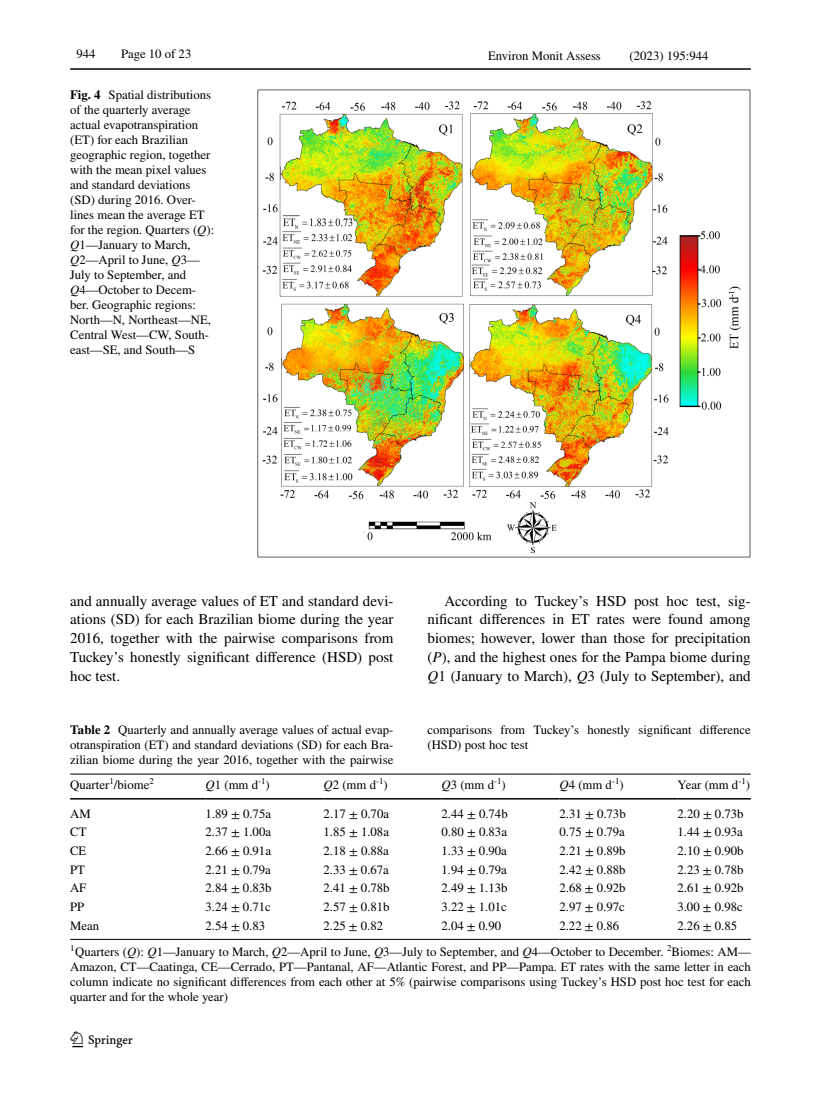
<style>
.page{position:relative;width:821px;height:1106px;background:#fff}
.page>*{position:absolute;margin:0;border:0;box-sizing:border-box;transform-origin:0 0}
.t1{font:22.5px "Springnew Regular 2";color:#000}
.t2{font:15px/18.8px "STIX";color:#000;text-align:justify}
.t3{font:12.75px/15px "STIX";color:#000}
.s1{font-weight:700}
.s2{font-style:italic}
</style>
<div class="page">
<hr style="left:70px;top:68px;width:680px;height:2px;background:#000">
<img style="left:257px;top:89px;width:493px;height:469px">
<hr style="left:70px;top:773px;width:136px;height:1px;background:#000">
<hr style="left:70px;top:798px;width:136px;height:1px;background:#000">
<hr style="left:206px;top:773px;width:117px;height:1px;background:#000">
<hr style="left:206px;top:798px;width:117px;height:1px;background:#000">
<hr style="left:323px;top:773px;width:118px;height:1px;background:#000">
<hr style="left:323px;top:798px;width:118px;height:1px;background:#000">
<hr style="left:441px;top:773px;width:118px;height:1px;background:#000">
<hr style="left:441px;top:798px;width:118px;height:1px;background:#000">
<hr style="left:559px;top:773px;width:118px;height:1px;background:#000">
<hr style="left:559px;top:798px;width:118px;height:1px;background:#000">
<hr style="left:677px;top:773px;width:73px;height:1px;background:#000">
<hr style="left:677px;top:798px;width:73px;height:1px;background:#000">
<hr style="left:70px;top:939px;width:136px;height:1px;background:#000">
<hr style="left:206px;top:939px;width:117px;height:1px;background:#000">
<hr style="left:323px;top:939px;width:118px;height:1px;background:#000">
<hr style="left:441px;top:939px;width:118px;height:1px;background:#000">
<hr style="left:559px;top:939px;width:118px;height:1px;background:#000">
<hr style="left:677px;top:939px;width:73px;height:1px;background:#000">
<p class="t3" style="left:77px;top:47px;width:21px">944</p>
<p class="t3" style="left:121px;top:47px;width:72px">Page 10 of 23</p>
<p class="t3" style="left:70px;top:88px;width:146px"><span class="s1">Fig. 4</span> Spatial distributions of the quarterly average actual evapotranspiration (ET) for each Brazilian geographic region, together with the mean pixel values and standard deviations (SD) during 2016. Over&shy;lines mean the average ET for the region. Quarters (<span class="s2">Q</span>):<br><span class="s2">Q</span>1—January to March,<br><span class="s2">Q</span>2—April to June, <span class="s2">Q</span>3—<br>July to September, and<br><span class="s2">Q</span>4—October to Decem&shy;ber. Geographic regions:<br>North—N, Northeast—NE,<br>Central West—CW, South&shy;east—SE, and South—S</p>
<p class="t3" style="left:488px;top:49px;width:114px">Environ Monit Assess</p>
<p class="t3" style="left:629px;top:49px;width:80px">(2023) 195:944</p>
<p class="t2" style="left:70px;top:592px;width:325px">and annually average values of ET and standard devi&shy;ations (SD) for each Brazilian biome during the year 2016, together with the pairwise comparisons from Tuckey’s honestly significant difference (HSD) post hoc test.</p>
<p class="t2" style="left:427px;top:592px;width:325px;text-indent:17px">According to Tuckey’s HSD post hoc test, sig&shy;nificant differences in ET rates were found among biomes; however, lower than those for precipitation (<span class="s2">P</span>), and the highest ones for the Pampa biome during <span class="s2">Q</span>1 (January to March), <span class="s2">Q</span>3 (July to September), and</p>
<p class="t3" style="left:70px;top:723px;width:325px;text-align:justify"><span class="s1">Table 2</span> Quarterly and annually average values of actual evap&shy;otranspiration (ET) and standard deviations (SD) for each Bra&shy;zilian biome during the year 2016, together with the pairwise</p>
<p class="t3" style="left:427px;top:723px;width:325px">comparisons from Tuckey’s honestly significant difference (HSD) post hoc test</p>
<p class="t3" style="left:70px;top:778px;width:85px">Quarter<sup>1</sup>/biome<sup>2</sup></p>
<p class="t3" style="left:206px;top:778px;width:66px"><span class="s2">Q</span>1 (mm d<sup>-1</sup>)</p>
<p class="t3" style="left:323px;top:778px;width:66px"><span class="s2">Q</span>2 (mm d<sup>-1</sup>)</p>
<p class="t3" style="left:441px;top:778px;width:66px"><span class="s2">Q</span>3 (mm d<sup>-1</sup>)</p>
<p class="t3" style="left:559px;top:778px;width:66px"><span class="s2">Q</span>4 (mm d<sup>-1</sup>)</p>
<p class="t3" style="left:677px;top:778px;width:74px">Year (mm d<sup>-1</sup>)</p>
<p class="t3" style="left:70px;top:806px;width:22px">AM</p>
<p class="t3" style="left:206px;top:806px;width:67px">1.89 ± 0.75a</p>
<p class="t3" style="left:323px;top:806px;width:67px">2.17 ± 0.70a</p>
<p class="t3" style="left:441px;top:806px;width:68px">2.44 ± 0.74b</p>
<p class="t3" style="left:559px;top:806px;width:68px">2.31 ± 0.73b</p>
<p class="t3" style="left:677px;top:806px;width:68px">2.20 ± 0.73b</p>
<p class="t3" style="left:70px;top:825px;width:18px">CT</p>
<p class="t3" style="left:206px;top:825px;width:67px">2.37 ± 1.00a</p>
<p class="t3" style="left:323px;top:825px;width:67px">1.85 ± 1.08a</p>
<p class="t3" style="left:441px;top:825px;width:67px">0.80 ± 0.83a</p>
<p class="t3" style="left:559px;top:825px;width:67px">0.75 ± 0.79a</p>
<p class="t3" style="left:677px;top:825px;width:67px">1.44 ± 0.93a</p>
<p class="t3" style="left:70px;top:844px;width:18px">CE</p>
<p class="t3" style="left:206px;top:844px;width:67px">2.66 ± 0.91a</p>
<p class="t3" style="left:323px;top:844px;width:67px">2.18 ± 0.88a</p>
<p class="t3" style="left:441px;top:844px;width:67px">1.33 ± 0.90a</p>
<p class="t3" style="left:559px;top:844px;width:68px">2.21 ± 0.89b</p>
<p class="t3" style="left:677px;top:844px;width:68px">2.10 ± 0.90b</p>
<p class="t3" style="left:70px;top:862px;width:16px">PT</p>
<p class="t3" style="left:205px;top:862px;width:67px">2.21 ± 0.79a</p>
<p class="t3" style="left:323px;top:862px;width:67px">2.33 ± 0.67a</p>
<p class="t3" style="left:441px;top:862px;width:67px">1.94 ± 0.79a</p>
<p class="t3" style="left:559px;top:862px;width:68px">2.42 ± 0.88b</p>
<p class="t3" style="left:677px;top:862px;width:68px">2.23 ± 0.78b</p>
<p class="t3" style="left:70px;top:881px;width:18px">AF</p>
<p class="t3" style="left:205px;top:881px;width:68px">2.84 ± 0.83b</p>
<p class="t3" style="left:323px;top:881px;width:68px">2.41 ± 0.78b</p>
<p class="t3" style="left:441px;top:881px;width:68px">2.49 ± 1.13b</p>
<p class="t3" style="left:559px;top:881px;width:68px">2.68 ± 0.92b</p>
<p class="t3" style="left:677px;top:881px;width:68px">2.61 ± 0.92b</p>
<p class="t3" style="left:70px;top:900px;width:16px">PP</p>
<p class="t3" style="left:205px;top:900px;width:67px">3.24 ± 0.71c</p>
<p class="t3" style="left:323px;top:900px;width:68px">2.57 ± 0.81b</p>
<p class="t3" style="left:441px;top:900px;width:67px">3.22 ± 1.01c</p>
<p class="t3" style="left:559px;top:900px;width:67px">2.97 ± 0.97c</p>
<p class="t3" style="left:677px;top:900px;width:67px">3.00 ± 0.98c</p>
<p class="t3" style="left:70px;top:919px;width:31px">Mean</p>
<p class="t3" style="left:205px;top:919px;width:61px">2.54 ± 0.83</p>
<p class="t3" style="left:323px;top:919px;width:61px">2.25 ± 0.82</p>
<p class="t3" style="left:441px;top:919px;width:61px">2.04 ± 0.90</p>
<p class="t3" style="left:559px;top:919px;width:61px">2.22 ± 0.86</p>
<p class="t3" style="left:677px;top:919px;width:61px">2.26 ± 0.85</p>
<p class="t3" style="left:70px;top:944px;width:682px;text-align:justify"><sup>1</sup>Quarters (<span class="s2">Q</span>): <span class="s2">Q</span>1—January to March, <span class="s2">Q</span>2—April to June, <span class="s2">Q</span>3—July to September, and <span class="s2">Q</span>4—October to December. <sup>2</sup>Biomes: AM— Amazon, CT—Caatinga, CE—Cerrado, PT—Pantanal, AF—Atlantic Forest, and PP—Pampa. ET rates with the same letter in each column indicate no significant differences from each other at 5% (pairwise comparisons using Tuckey’s HSD post hoc test for each quarter and for the whole year)</p>
<h1 class="t1" style="left:72px;top:1031px;width:62px">1 3</h1>
</div>
